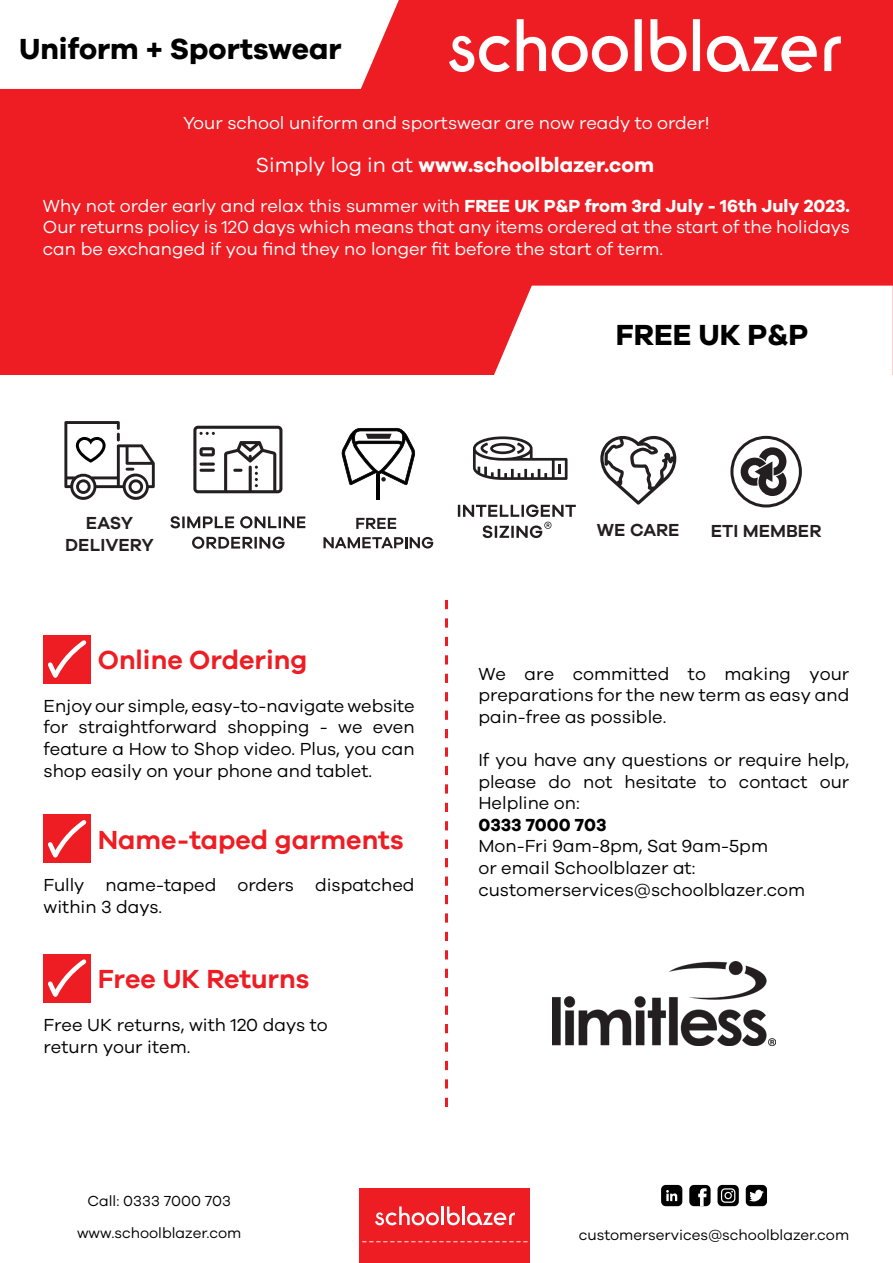
<style>
.page{position:relative;width:893px;height:1263px;background:#fff}
.page>*{position:absolute;margin:0;border:0;box-sizing:border-box;transform-origin:0 0}
.t1{font:700 30px "Galano Grotesque";color:#000}
.t2{font:600 27px "Galano Grotesque";color:#ee1d23}
.t3{font:700 21px "Galano Grotesque";color:#fff}
.t4{font:18px/21.6px "Galano Grotesque";color:#000;text-align:justify}
.t5{font:18px/21.6px "Galano Grotesque";color:#fff;text-align:justify}
.t6{font:600 18px "Galano Grotesque";color:#231f20}
.t7{font:15px "Galano Grotesque";color:#000}
.s1{font-weight:400}
.s2{font-weight:700}
</style>
<div class="page">
<div style="left:0;top:0;width:893px;height:375px;background:#ee1d23"></div>
<div style="left:0;top:0;width:399px;height:89px;background:#fff"></div>
<div style="left:717px;top:1185px;width:22px;height:21px;background:#000;border-radius:5px"></div>
<svg style="left:721px;top:1188px;width:14px;height:15px"></svg>
<div style="left:689px;top:1185px;width:22px;height:21px;background:#000;border-radius:5px"></div>
<svg style="left:698px;top:1188px;width:9px;height:18px"></svg>
<div style="left:661px;top:1185px;width:21px;height:21px;background:#000;border-radius:5px"></div>
<svg style="left:666px;top:1190px;width:11px;height:11px"></svg>
<div style="left:746px;top:1185px;width:21px;height:21px;background:#000;border-radius:5px"></div>
<svg style="left:749px;top:1190px;width:15px;height:11px"></svg>
<img style="left:449px;top:19px;width:391px;height:53px">
<div style="left:494px;top:286px;width:399px;height:89px;background:#fff"></div>
<svg style="left:473px;top:436px;width:94px;height:44px"></svg>
<svg style="left:458px;top:504px;width:118px;height:34px"></svg>
<svg style="left:193px;top:426px;width:89px;height:67px"></svg>
<svg style="left:192px;top:537px;width:93px;height:12px"></svg>
<svg style="left:170px;top:516px;width:64px;height:12px"></svg>
<svg style="left:240px;top:516px;width:65px;height:12px"></svg>
<svg style="left:356px;top:518px;width:40px;height:11px"></svg>
<svg style="left:323px;top:537px;width:110px;height:11px"></svg>
<hr style="left:377px;top:474px;width:3px;height:25px;background:#000001">
<svg style="left:341px;top:428px;width:75px;height:57px"></svg>
<svg style="left:600px;top:436px;width:76px;height:69px"></svg>
<svg style="left:64px;top:421px;width:91px;height:79px"></svg>
<svg style="left:741px;top:447px;width:45px;height:49px"></svg>
<div style="left:730px;top:436px;width:72px;height:71px;border:3px solid #231f20;border-radius:50%"></div>
<div style="left:359px;top:1188px;width:171px;height:75px;background:#ee1d23"></div>
<svg style="left:375px;top:1206px;width:64px;height:19px"></svg>
<hr style="left:441px;top:1206px;width:3px;height:19px;background:#fff">
<svg style="left:447px;top:1206px;width:13px;height:19px"></svg>
<hr style="left:462px;top:1206px;width:3px;height:19px;background:#fff">
<svg style="left:467px;top:1212px;width:48px;height:13px"></svg>
<svg style="left:362px;top:1241px;width:166px;height:1px"></svg>
<svg style="left:445px;top:600px;width:3px;height:507px"></svg>
<div style="left:44px;top:635px;width:47px;height:48px;background:#ee1d23"></div>
<svg style="left:48px;top:640px;width:39px;height:38px"></svg>
<div style="left:44px;top:814px;width:47px;height:49px;background:#ee1d23"></div>
<svg style="left:48px;top:820px;width:39px;height:38px"></svg>
<div style="left:44px;top:954px;width:47px;height:48px;background:#ee1d23"></div>
<svg style="left:48px;top:959px;width:39px;height:38px"></svg>
<img style="left:552px;top:961px;width:223px;height:84px">
<p class="t1" style="left:19px;top:31px;width:324px">Uniform + Sportswear</p>
<p class="t5" style="left:183px;top:111px;width:528px">Your school uniform and sportswear are now ready to order!</p>
<p class="t3" style="left:256px;top:152px;width:400px"><span class="s1">Simply log in at</span> www.schoolblazer.com</p>
<p class="t5" style="left:43px;top:194px;width:809px">Why not order early and relax this summer with <span class="s2">FREE UK P&amp;P from 3rd July - 16th July 2023.<br></span>Our returns policy is 120 days which means that any items ordered at the start of the holidays can be exchanged if you find they no longer fit before the start of term.</p>
<p class="t1" style="left:616px;top:316px;width:194px">FREE UK P&amp;P</p>
<p class="t6" style="left:86px;top:512px;width:49px">EASY</p>
<p class="t6" style="left:65px;top:534px;width:90px">DELIVERY</p>
<p class="t2" style="left:98px;top:643px;width:211px">Online Ordering</p>
<p class="t4" style="left:44px;top:694px;width:373px">Enjoy our simple, easy-to-navigate website for straightforward shopping - we even feature a How to Shop video. Plus, you can shop easily on your phone and tablet.</p>
<p class="t2" style="left:98px;top:823px;width:307px">Name-taped garments</p>
<p class="t4" style="left:44px;top:874px;width:372px">Fully name-taped orders dispatched within 3 days.</p>
<p class="t2" style="left:98px;top:962px;width:213px">Free UK Returns</p>
<p class="t4" style="left:44px;top:1013px;width:286px">Free UK returns, with 120 days to</p>
<p class="t4" style="left:44px;top:1035px;width:148px">return your item.</p>
<p class="t7" style="left:88px;top:1191px;width:145px">Call: 0333 7000 703</p>
<p class="t6" style="left:597px;top:519px;width:84px">WE CARE</p>
<p class="t6" style="left:711px;top:519px;width:112px">ETI MEMBER</p>
<p class="t4" style="left:478px;top:662px;width:373px">We are committed to making your preparations for the new term as easy and pain-free as possible.</p>
<p class="t4" style="left:478px;top:749px;width:372px">If you have any questions or require help, please do not hesitate to contact our Helpline on:</p>
<p class="t4" style="left:478px;top:813px;width:291px"><span class="s2">0333 7000 703<br></span>Mon-Fri 9am-8pm, Sat 9am-5pm</p>
<p class="t4" style="left:478px;top:857px;width:218px">or email Schoolblazer at:</p>
<p class="t4" style="left:478px;top:878px;width:328px">customerservices@schoolblazer.com</p>
<p class="t7" style="left:77px;top:1224px;width:166px">www.schoolblazer.com</p>
<p class="t7" style="left:579px;top:1226px;width:272px">customerservices@schoolblazer.com</p>
</div>
